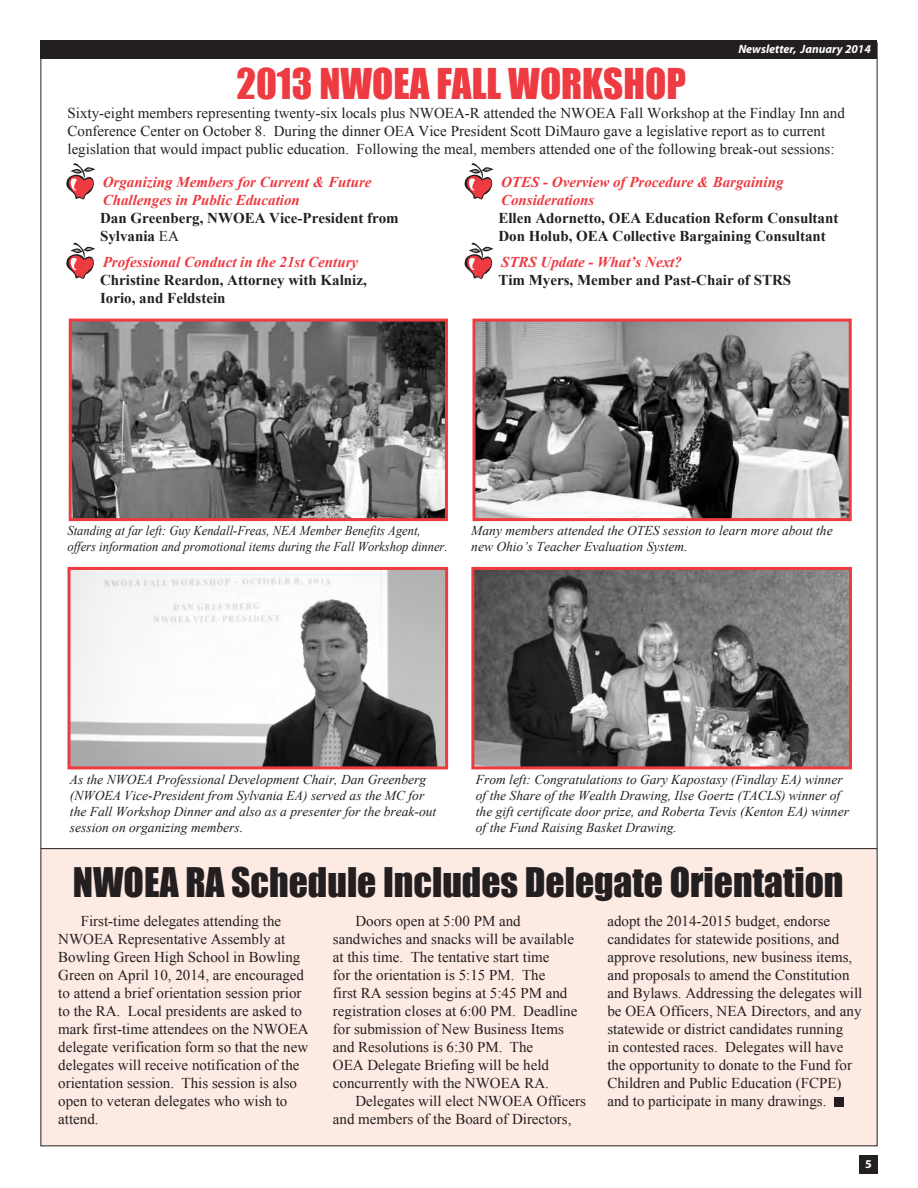
<style>
.page{position:relative;width:918px;height:1188px;background:#fff}
.page>*{position:absolute;margin:0;border:0;box-sizing:border-box;transform-origin:0 0}
.t1{font:39px "Impact";color:#ee3a41}
.t2{font:37.5px "Impact";color:#231f20}
.t3{font:15px/18px "Times New Roman";color:#231f20}
.t4{font:700 15px/18px "Times New Roman";color:#231f20}
.t5{font:italic 700 15px/18px "Times New Roman";color:#ee3a41}
.t6{font:italic 13.5px/16.2px "Times New Roman";color:#231f20}
.t7{font:italic 13.5px/16.2px "Times New Roman";color:#231f20;scale:.93 1}
.t8{font:italic 700 12px "Myriad";color:#fff}
.t9{font:700 12px "Myriad";color:#fff}
.s1{font-style:normal;color:#231f20}
.s2{font-weight:400;font-style:normal;color:#231f20}
.s3{font-style:italic;color:#ee3a41}
</style>
<div class="page">
<div style="left:41px;top:849px;width:836px;height:297px;background:#fdeae3"></div>
<div style="left:40px;top:40px;width:838px;height:18px;background:#231f20"></div>
<svg style="left:66px;top:163px;width:29px;height:36px"></svg>
<svg style="left:66px;top:243px;width:29px;height:36px"></svg>
<svg style="left:465px;top:163px;width:29px;height:36px"></svg>
<svg style="left:465px;top:243px;width:29px;height:36px"></svg>
<div style="left:859px;top:1155px;width:18px;height:18px;background:#231f20"></div>
<img style="left:475px;top:571px;width:373px;height:194px">
<div style="left:471px;top:567px;width:381px;height:202px;border:3px solid #ee3a41"></div>
<img style="left:476px;top:323px;width:372px;height:194px">
<div style="left:472px;top:319px;width:380px;height:202px;border:3px solid #ee3a41"></div>
<img style="left:72px;top:571px;width:372px;height:194px">
<div style="left:68px;top:567px;width:380px;height:202px;border:3px solid #ee3a41"></div>
<div style="left:834px;top:1097px;width:9px;height:9px;background:#231f20"></div>
<hr style="left:41px;top:848px;width:836px;height:1px;background:#231f20">
<img style="left:73px;top:323px;width:371px;height:194px">
<div style="left:69px;top:319px;width:379px;height:202px;border:3px solid #ee3a41"></div>
<p class="t8" style="left:738px;top:43px;width:134px">Newsletter, January 2014</p>
<p class="t1" style="left:236px;top:54px;width:451px">2013 NWOEA FALL WORKSHOP</p>
<p class="t3" style="left:68px;top:104px;width:779px">Sixty-eight members representing twenty-six locals plus NWOEA-R attended the NWOEA Fall Workshop at the Findlay Inn and<br>Conference Center on October 8. During the dinner OEA Vice President Scott DiMauro gave a legislative report as to current legislation that would impact public education. Following the meal, members attended one of the following break-out sessions:</p>
<p class="t5" style="left:100px;top:173px;width:300px">Organizing Members for Current &amp; Future<br>Challenges in Public Education<br><span class="s1">Dan Greenberg, NWOEA Vice-President from<br>Sylvania</span> <span class="s2">EA</span></p>
<p class="t4" style="left:100px;top:253px;width:268px"><span class="s3">Professional Conduct in the 21st Century<br></span>Christine Reardon, Attorney with Kalniz,<br>Iorio, and Feldstein</p>
<p class="t4" style="left:498px;top:173px;width:342px"><span class="s3">OTES - Overview of Procedure &amp; Bargaining Considerations<br></span>Ellen Adornetto, OEA Education Reform Consultant Don Holub, OEA Collective Bargaining Consultant</p>
<p class="t4" style="left:498px;top:253px;width:294px"><span class="s3">STRS Update - What’s Next?<br></span>Tim Myers, Member and Past-Chair of STRS</p>
<p class="t7" style="left:68px;top:522px;width:410px">Standing at far left: Guy Kendall-Freas, NEA Member Benefits Agent, offers information and promotional items during the Fall Workshop dinner.</p>
<p class="t6" style="left:471px;top:522px;width:363px">Many members attended the OTES session to learn more about the new Ohio’s Teacher Evaluation System.</p>
<p class="t6" style="left:70px;top:771px;width:368px">As the NWOEA Professional Development Chair, Dan Greenberg (NWOEA Vice-President from Sylvania EA) served as the MC for the Fall Workshop Dinner and also as a presenter for the break-out session on organizing members.</p>
<p class="t6" style="left:476px;top:771px;width:375px">From left: Congratulations to Gary Kapostasy (Findlay EA) winner of the Share of the Wealth Drawing, Ilse Goertz (TACLS) winner of the gift certificate door prize, and Roberta Tevis (Kenton EA) winner of the Fund Raising Basket Drawing.</p>
<p class="t2" style="left:73px;top:854px;width:772px">NWOEA RA Schedule Includes Delegate Orientation</p>
<p class="t3" style="left:58px;top:912px;width:252px;text-indent:22px">First-time delegates attending the NWOEA Representative Assembly at Bowling Green High School in Bowling Green on April 10, 2014, are encouraged to attend a brief orientation session prior to the RA. Local presidents are asked to mark first-time attendees on the NWOEA delegate verification form so that the new delegates will receive notification of the orientation session. This session is also open to veteran delegates who wish to attend.</p>
<p class="t3" style="left:355px;top:912px;width:167px">Doors open at 5:00 PM and</p>
<p class="t3" style="left:333px;top:930px;width:243px">sandwiches and snacks will be available</p>
<p class="t3" style="left:333px;top:948px;width:218px">at this time. The tentative start time</p>
<p class="t3" style="left:333px;top:966px;width:214px">for the orientation is 5:15 PM. The</p>
<p class="t3" style="left:333px;top:984px;width:236px">first RA session begins at 5:45 PM and</p>
<p class="t3" style="left:333px;top:1002px;width:246px">registration closes at 6:00 PM. Deadline</p>
<p class="t3" style="left:333px;top:1020px;width:233px">for submission of New Business Items</p>
<p class="t3" style="left:333px;top:1038px;width:202px">and Resolutions is 6:30 PM. The</p>
<p class="t3" style="left:333px;top:1056px;width:218px">OEA Delegate Briefing will be held</p>
<p class="t3" style="left:333px;top:1074px;width:218px">concurrently with the NWOEA RA.</p>
<p class="t3" style="left:355px;top:1092px;width:232px">Delegates will elect NWOEA Officers</p>
<p class="t3" style="left:333px;top:1110px;width:240px">and members of the Board of Directors,</p>
<p class="t3" style="left:607px;top:912px;width:256px">adopt the 2014-2015 budget, endorse candidates for statewide positions, and approve resolutions, new business items, and proposals to amend the Constitution and Bylaws. Addressing the delegates will be OEA Officers, NEA Directors, and any statewide or district candidates running<br>in contested races. Delegates will have the opportunity to donate to the Fund for Children and Public Education (FCPE) and to participate in many drawings.</p>
<p class="t9" style="left:865px;top:1158px;width:8px">5</p>
</div>
